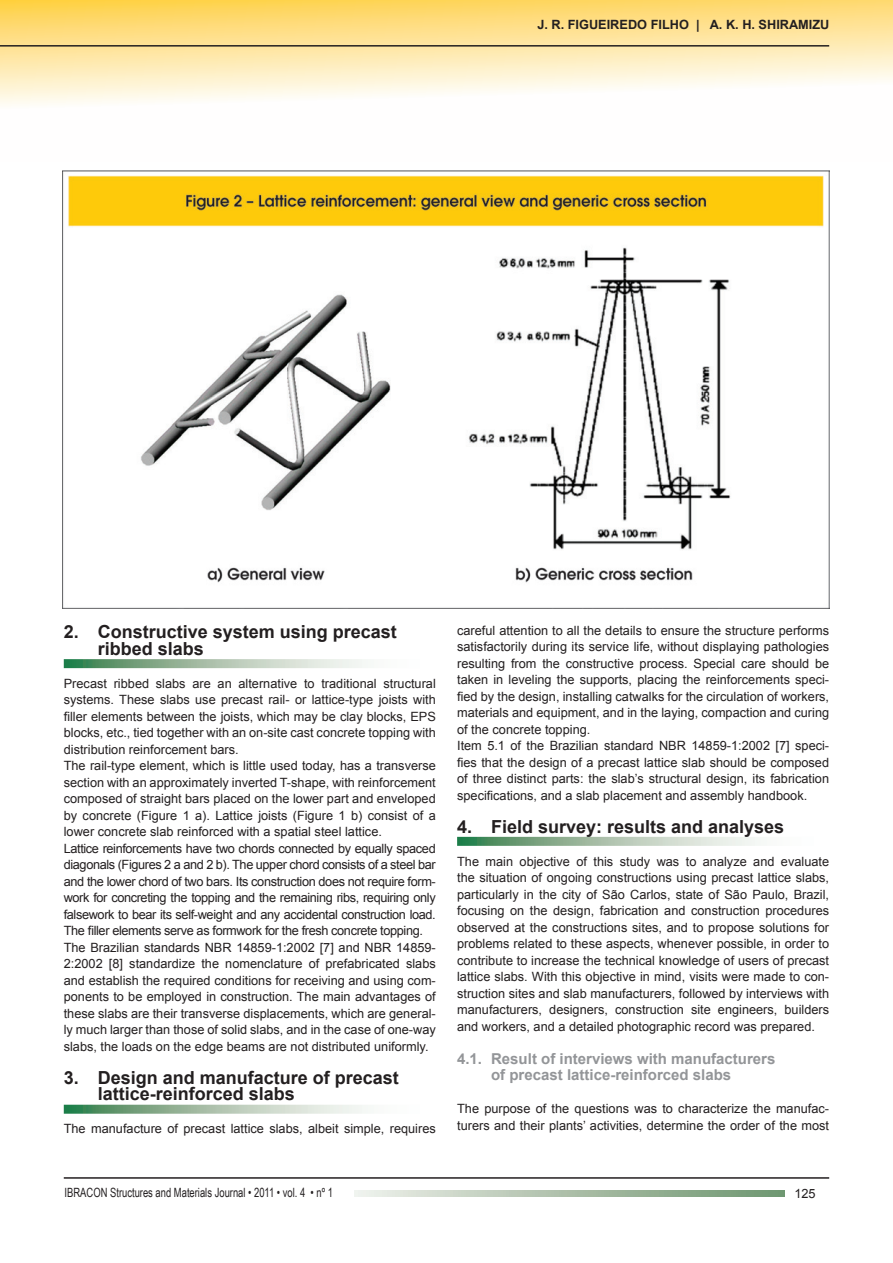
<style>
.page{position:relative;width:893px;height:1263px;background:#fff}
.page>*{position:absolute;margin:0;border:0;box-sizing:border-box;transform-origin:0 0}
.Subtítulo{font:700 18px/16.5px "Arial";color:#231f20}
.Subtítulo_2{font:700 15px "Arial";color:#939598}
.Texto_-_inglês{font:12.75px/16.5px "Arial";color:#231f20;text-align:justify}
.Nota_de_rodapé{font:12.75px "Arial Narrow";color:#231f20;scale:.9 1}
.Autor{font:700 12.75px "Arial";color:#231f20}
.Nota_de_rodapé-2{font:12.75px "Arial";color:#231f20}
</style>
<div class="page">
<svg style="left:0;top:0;width:893px;height:105px"></svg>
<hr style="left:64px;top:1177px;width:765px;height:2px;background:#231f20">
<hr style="left:0;top:45px;width:829px;height:2px;background:#231f20">
<svg style="left:354px;top:1190px;width:431px;height:6px;background:#acc0aa"></svg>
<svg style="left:457px;top:837px;width:300px;height:9px;background:#a3c0a8"></svg>
<svg style="left:64px;top:659px;width:299px;height:9px;background:#a3bfa8"></svg>
<svg style="left:64px;top:1105px;width:299px;height:9px;background:#a5c1a9"></svg>
<img style="left:63px;top:170px;width:766px;height:438px">
<p class="Autor" style="left:537px;top:16px;width:294px">J. R. FIGUEIREDO FILHO | A. K. H. SHIRAMIZU</p>
<p class="Subtítulo" style="left:98px;top:624px;width:301px;text-indent:-34px">2. Constructive system using precast ribbed slabs</p>
<p class="Texto_-_inglês" style="left:64px;top:675px;width:374px">Precast ribbed slabs are an alternative to traditional structural systems. These slabs use precast rail- or lattice-type joists with filler elements between the joists, which may be clay blocks, EPS blocks, etc., tied together with an on-site cast concrete topping with distribution reinforcement bars.</p>
<p class="Texto_-_inglês" style="left:64px;top:758px;width:374px">The rail-type element, which is little used today, has a transverse section with an approximately inverted T-shape, with reinforcement composed of straight bars placed on the lower part and enveloped by concrete (Figure 1 a). Lattice joists (Figure 1 b) consist of a lower concrete slab reinforced with a spatial steel lattice.</p>
<p class="Texto_-_inglês" style="left:64px;top:840px;width:374px">Lattice reinforcements have two chords connected by equally spaced diagonals (Figures 2 a and 2 b). The upper chord consists of a steel bar and the lower chord of two bars. Its construction does not require form&shy;work for concreting the topping and the remaining ribs, requiring only falsework to bear its self-weight and any accidental construction load.<br>The filler elements serve as formwork for the fresh concrete topping.</p>
<p class="Texto_-_inglês" style="left:64px;top:939px;width:374px">The Brazilian standards NBR 14859-1:2002 [7] and NBR 14859- 2:2002 [8] standardize the nomenclature of prefabricated slabs and establish the required conditions for receiving and using com&shy;ponents to be employed in construction. The main advantages of these slabs are their transverse displacements, which are general&shy;ly much larger than those of solid slabs, and in the case of one-way slabs, the loads on the edge beams are not distributed uniformly.</p>
<p class="Subtítulo" style="left:98px;top:1070px;width:303px;text-indent:-34px">3. Design and manufacture of precast lattice-reinforced slabs</p>
<p class="Texto_-_inglês" style="left:64px;top:1121px;width:374px">The manufacture of precast lattice slabs, albeit simple, requires</p>
<p class="Texto_-_inglês" style="left:457px;top:622px;width:374px">careful attention to all the details to ensure the structure performs satisfactorily during its service life, without displaying pathologies resulting from the constructive process. Special care should be taken in leveling the supports, placing the reinforcements speci&shy;fied by the design, installing catwalks for the circulation of workers, materials and equipment, and in the laying, compaction and curing of the concrete topping.</p>
<p class="Texto_-_inglês" style="left:457px;top:737px;width:374px">Item 5.1 of the Brazilian standard NBR 14859-1:2002 [7] speci&shy;fies that the design of a precast lattice slab should be composed of three distinct parts: the slab’s structural design, its fabrication specifications, and a slab placement and assembly handbook.</p>
<p class="Subtítulo" style="left:457px;top:818px;width:329px">4. Field survey: results and analyses</p>
<p class="Texto_-_inglês" style="left:457px;top:853px;width:374px">The main objective of this study was to analyze and evaluate the situation of ongoing constructions using precast lattice slabs, particularly in the city of São Carlos, state of São Paulo, Brazil, focusing on the design, fabrication and construction procedures observed at the constructions sites, and to propose solutions for problems related to these aspects, whenever possible, in order to contribute to increase the technical knowledge of users of precast lattice slabs. With this objective in mind, visits were made to con&shy;struction sites and slab manufacturers, followed by interviews with manufacturers, designers, construction site engineers, builders and workers, and a detailed photographic record was prepared.</p>
<p class="Subtítulo_2" style="left:457px;top:1048px;width:320px">4.1. Result of interviews with manufacturers</p>
<p class="Subtítulo_2" style="left:491px;top:1065px;width:242px">of precast lattice-reinforced slabs</p>
<p class="Texto_-_inglês" style="left:457px;top:1100px;width:374px">The purpose of the questions was to characterize the manufac&shy;turers and their plants’ activities, determine the order of the most</p>
<p class="Nota_de_rodapé" style="left:65px;top:1183px;width:300px">IBRACON Structures and Materials Journal • 2011 • vol. 4 • nº 1</p>
<p class="Nota_de_rodapé-2" style="left:794px;top:1185px;width:23px">125</p>
</div>
